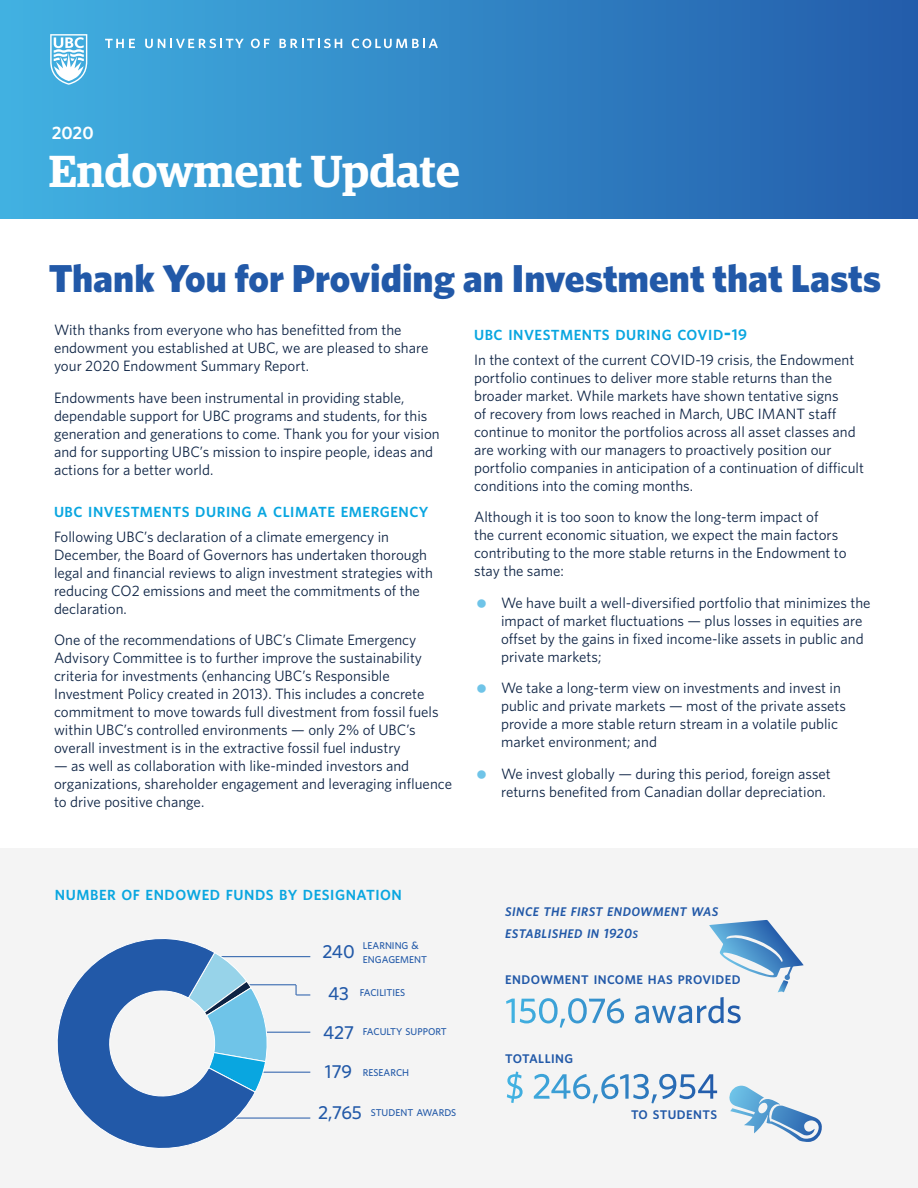
<style>
.page{position:relative;width:918px;height:1188px;background:#fff}
.page>*{position:absolute;margin:0;border:0;box-sizing:border-box;transform-origin:0 0}
.t1{font:600 45px "Guardian Egyp";color:#fff}
.t2{font:900 39px "Whitney";color:#2259a8}
.t3{font:500 18.9px "Whitney";color:#2259a8}
.t4{font:600 18px "Whitney";color:#fff}
.t5{font:15px/18px "Whitney";color:#0d2344}
.t6{font:600 14.7px "Whitney";letter-spacing:.035em;color:#09a6e0}
.t7{font:600 12.6px "Whitney";letter-spacing:.035em;color:#2259a8}
.t8{font:italic 600 12.6px/21.6px "Whitney";letter-spacing:.035em;color:#2259a8}
.t9{font:500 9.9px/14.2px "Whitney";color:#2259a8}
.s1{font-size:21px}
.s2{font-size:15.75px}
.s3{font-size:10.65px}
.s4{font-size:18.9px}
.s5{font-size:13.5px}
</style>
<div class="page">
<div style="left:0;top:848px;width:918px;height:340px;background:#f4f4f4"></div>
<div style="left:0;top:0;width:918px;height:218px;background:linear-gradient(to right,#42b2e2,#235cab)"></div>
<svg style="left:105px;top:39px;width:30px;height:9px"></svg>
<svg style="left:145px;top:39px;width:20px;height:9px"></svg>
<svg style="left:171px;top:39px;width:73px;height:9px"></svg>
<svg style="left:251px;top:39px;width:19px;height:9px"></svg>
<svg style="left:280px;top:39px;width:62px;height:9px"></svg>
<svg style="left:352px;top:39px;width:86px;height:9px"></svg>
<svg style="left:50px;top:34px;width:37px;height:51px"></svg>
<svg style="left:729px;top:1086px;width:93px;height:56px"></svg>
<svg style="left:506px;top:920px;width:298px;height:108px"></svg>
<svg style="left:507px;top:1072px;width:210px;height:31px"></svg>
<hr style="left:233px;top:1032px;width:77px;height:1px;background:#2259a8">
<hr style="left:215px;top:956px;width:95px;height:1px;background:#2259a8">
<hr style="left:237px;top:1072px;width:73px;height:1px;background:#2259a8">
<hr style="left:219px;top:1118px;width:91px;height:1px;background:#2259a8">
<hr style="left:245px;top:985px;width:51px;height:1px;background:#2259a8">
<svg style="left:296px;top:985px;width:14px;height:11px"></svg>
<svg style="left:256px;top:956px;width:14px;height:133px"></svg>
<svg style="left:57px;top:939px;width:199px;height:209px"></svg>
<p class="t4" style="left:52px;top:121px;width:43px">2020</p>
<h1 class="t1" style="left:49px;top:138px;width:413px">Endowment Update</h1>
<h2 class="t2" style="left:49px;top:252px;width:834px">Thank You for Providing an Investment that Lasts</h2>
<p class="t6" style="left:474px;top:325px;width:275px">UBC INVESTMENTS DURING COVID<span class="s1">-</span><span class="s2">19</span></p>
<p class="t5" style="left:474px;top:350px;width:391px">In the context of the current COVID-19 crisis, the Endowment portfolio continues to deliver more stable returns than the broader market. While markets have shown tentative signs<br>of recovery from lows reached in March, UBC IMANT staff continue to monitor the portfolios across all asset classes and are working with our managers to proactively position our portfolio companies in anticipation of a continuation of difficult conditions into the coming months.</p>
<p class="t5" style="left:474px;top:508px;width:374px">Although it is too soon to know the long-term impact of<br>the current economic situation, we expect the main factors contributing to the more stable returns in the Endowment to stay the same:</p>
<p class="t5" style="left:501px;top:593px;width:371px">We have built a well-diversified portfolio that minimizes the impact of market fluctuations — plus losses in equities are offset by the gains in fixed income-like assets in public and private markets;</p>
<p class="t5" style="left:501px;top:679px;width:347px">We take a long-term view on investments and invest in public and private markets — most of the private assets provide a more stable return stream in a volatile public market environment; and</p>
<p class="t5" style="left:501px;top:764px;width:331px">We invest globally — during this period, foreign asset returns benefited from Canadian dollar depreciation.</p>
<p class="t5" style="left:54px;top:321px;width:376px">With thanks from everyone who has benefitted from the endowment you established at UBC, we are pleased to share your 2020 Endowment Summary Report.</p>
<p class="t5" style="left:54px;top:388px;width:387px">Endowments have been instrumental in providing stable, dependable support for UBC programs and students, for this generation and generations to come. Thank you for your vision and for supporting UBC’s mission to inspire people, ideas and actions for a better world.</p>
<p class="t6" style="left:54px;top:502px;width:376px">UBC INVESTMENTS DURING A CLIMATE EMERGENCY</p>
<p class="t5" style="left:54px;top:527px;width:381px">Following UBC’s declaration of a climate emergency in December, the Board of Governors has undertaken thorough legal and financial reviews to align investment strategies with reducing CO2 emissions and meet the commitments of the declaration.</p>
<p class="t5" style="left:54px;top:631px;width:386px">One of the recommendations of UBC’s Climate Emergency Advisory Committee is to further improve the sustainability criteria for investments (enhancing UBC’s Responsible Investment Policy created in 2013). This includes a concrete commitment to move towards full divestment from fossil fuels within UBC’s controlled environments — only 2% of UBC’s overall investment is in the extractive fossil fuel industry</p>
<p class="t5" style="left:54px;top:757px;width:400px">— as well as collaboration with like-minded investors and organizations, shareholder engagement and leveraging influence to drive positive change.</p>
<p class="t6" style="left:55px;top:885px;width:348px">NUMBER OF ENDOWED FUNDS BY DESIGNATION</p>
<p class="t3" style="left:323px;top:939px;width:34px">240</p>
<p class="t9" style="left:363px;top:938px;width:66px">LEARNING <span class="s3">&amp;<br></span>ENGAGEMENT</p>
<p class="t9" style="left:328px;top:985px;width:79px"><span class="s4">43</span> FACILITIES</p>
<p class="t9" style="left:323px;top:1024px;width:125px"><span class="s4">427</span> FACULTY SUPPORT</p>
<p class="t9" style="left:325px;top:1066px;width:86px"><span class="s4">179</span> RESEARCH</p>
<p class="t9" style="left:318px;top:1105px;width:140px"><span class="s4">2,765</span> STUDENT AWARDS</p>
<p class="t8" style="left:505px;top:901px;width:215px">SINCE THE FIRST ENDOWMENT WAS<br>ESTABLISHED IN <span class="s5">1920</span><span class="s3">S</span></p>
<p class="t7" style="left:505px;top:971px;width:237px">ENDOWMENT INCOME HAS PROVIDED</p>
<p class="t7" style="left:505px;top:1051px;width:70px">TOTALLING</p>
<p class="t7" style="left:631px;top:1106px;width:88px">TO STUDENTS</p>
</div>
